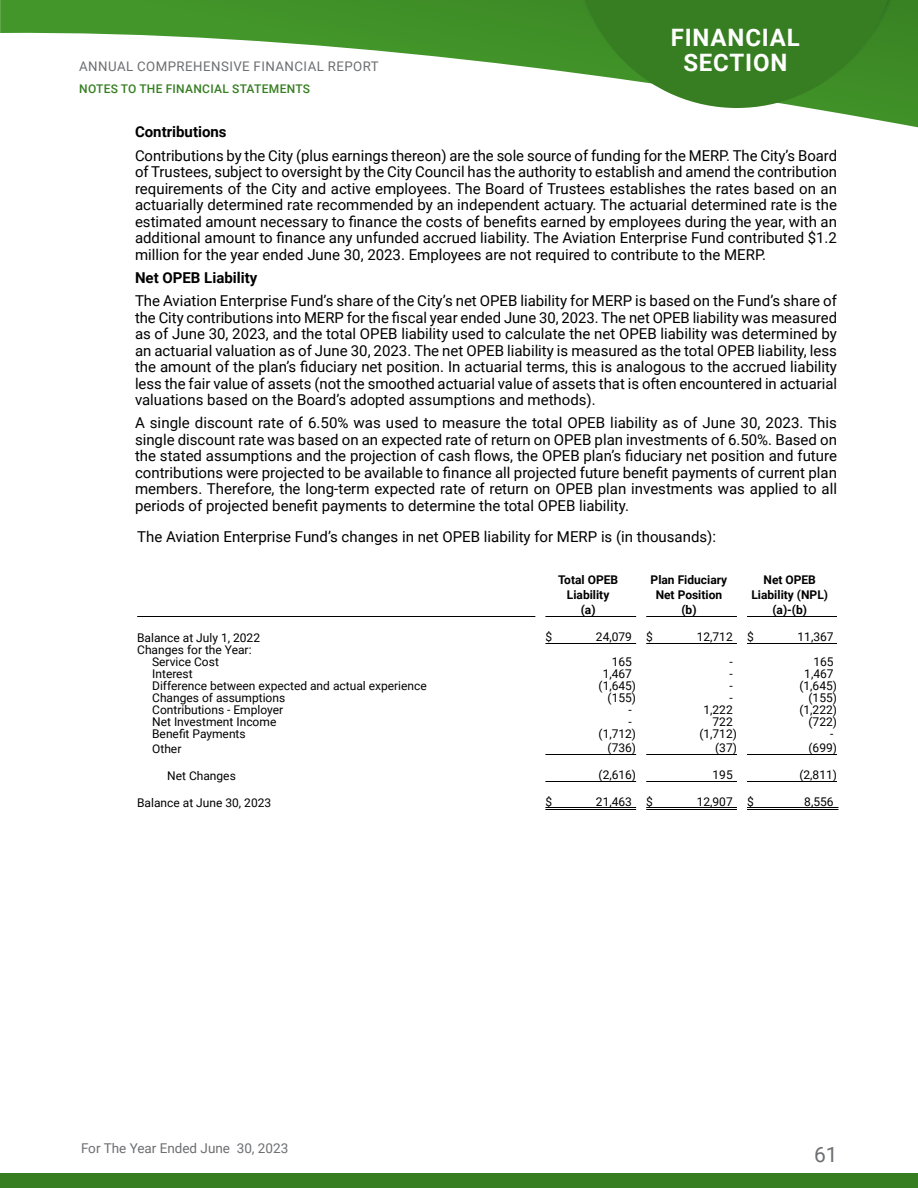
<style>
.page{position:relative;width:918px;height:1188px;background:#fff}
.page>*{position:absolute;margin:0;border:0;box-sizing:border-box;transform-origin:0 0}
.t1{font:700 24px/25.5px "Roboto";letter-spacing:.035em;color:#fff;text-align:center}
.t2{font:21px "Roboto";color:#6d6e71}
.t3{font:15px/16.5px "Roboto";color:#000;text-align:justify}
.t4{font:700 15px "Roboto";color:#000}
.t5{font:13.5px "Roboto";color:#6d6e71}
.t6{font:13.2px "Roboto";letter-spacing:.035em;color:#6d6e71}
.Table_Numbers_Right{font:12px "Roboto";color:#000}
.Table_Text_Indent_1{font:12px "Roboto";color:#000}
.Table_Numbers_Center{font:700 12px/15px "Roboto";color:#000;text-align:center}
.Table_Text{font:12px "Roboto";color:#000}
.t7{font:500 12px "Roboto";letter-spacing:.025em;color:#377e22}
.Table_Text_Indent_2{font:12px "Roboto";color:#000}
</style>
<div class="page">
<svg style="left:0;top:0;width:918px;height:128px"></svg>
<div style="left:0;top:1173px;width:918px;height:15px;background:#377e22"></div>
<div style="left:572px;top:0;width:330px;height:106px;background:#091e36;opacity:.75"></div>
<svg style="left:577px;top:0;width:319px;height:108px;background:#4a8c36"></svg>
<hr style="left:137px;top:616px;width:398px;height:1px;background:#000">
<hr style="left:545px;top:616px;width:91px;height:1px;background:#000">
<hr style="left:646px;top:616px;width:91px;height:1px;background:#000">
<hr style="left:747px;top:616px;width:90px;height:1px;background:#000">
<hr style="left:545px;top:643px;width:91px;height:1px;background:#000">
<hr style="left:646px;top:643px;width:91px;height:1px;background:#000">
<hr style="left:747px;top:643px;width:90px;height:1px;background:#000">
<hr style="left:545px;top:754px;width:91px;height:1px;background:#000">
<hr style="left:646px;top:754px;width:91px;height:1px;background:#000">
<hr style="left:747px;top:754px;width:90px;height:1px;background:#000">
<hr style="left:545px;top:781px;width:91px;height:1px;background:#000">
<hr style="left:646px;top:781px;width:91px;height:1px;background:#000">
<hr style="left:747px;top:781px;width:90px;height:1px;background:#000">
<hr style="left:545px;top:807px;width:91px;height:1px;background:#000">
<hr style="left:545px;top:809px;width:91px;height:1px;background:#000">
<hr style="left:646px;top:807px;width:91px;height:1px;background:#000">
<hr style="left:646px;top:809px;width:91px;height:1px;background:#000">
<hr style="left:747px;top:807px;width:91px;height:1px;background:#000">
<hr style="left:747px;top:809px;width:91px;height:1px;background:#000">
<p class="t6" style="left:79px;top:57px;width:301px">ANNUAL COMPREHENSIVE FINANCIAL REPORT</p>
<h1 class="t1" style="left:671px;top:24px;width:131px">FINANCIAL<br>SECTION</h1>
<p class="t7" style="left:79px;top:80px;width:232px">NOTES TO THE FINANCIAL STATEMENTS</p>
<p class="t4" style="left:135px;top:121px;width:93px">Contributions</p>
<p class="t3" style="left:135px;top:146px;width:704px">Contributions by the City (plus earnings thereon) are the sole source of funding for the MERP. The City’s Board of Trustees, subject to oversight by the City Council has the authority to establish and amend the contribution requirements of the City and active employees. The Board of Trustees establishes the rates based on an actuarially determined rate recommended by an independent actuary. The actuarial determined rate is the estimated amount necessary to finance the costs of benefits earned by employees during the year, with an additional amount to finance any unfunded accrued liability. The Aviation Enterprise Fund contributed $1.2 million for the year ended June 30, 2023. Employees are not required to contribute to the MERP.</p>
<p class="t4" style="left:135px;top:267px;width:124px">Net OPEB Liability</p>
<p class="t3" style="left:135px;top:292px;width:704px">The Aviation Enterprise Fund’s share of the City’s net OPEB liability for MERP is based on the Fund’s share of the City contributions into MERP for the fiscal year ended June 30, 2023. The net OPEB liability was measured as of June 30, 2023, and the total OPEB liability used to calculate the net OPEB liability was determined by an actuarial valuation as of June 30, 2023. The net OPEB liability is measured as the total OPEB liability, less the amount of the plan’s fiduciary net position. In actuarial terms, this is analogous to the accrued liability less the fair value of assets (not the smoothed actuarial value of assets that is often encountered in actuarial valuations based on the Board’s adopted assumptions and methods).</p>
<p class="t3" style="left:135px;top:414px;width:704px">A single discount rate of 6.50% was used to measure the total OPEB liability as of June 30, 2023. This single discount rate was based on an expected rate of return on OPEB plan investments of 6.50%. Based on the stated assumptions and the projection of cash flows, the OPEB plan’s fiduciary net position and future contributions were projected to be available to finance all projected future benefit payments of current plan members. Therefore, the long-term expected rate of return on OPEB plan investments was applied to all periods of projected benefit payments to determine the total OPEB liability.</p>
<p class="t3" style="left:137px;top:528px;width:580px">The Aviation Enterprise Fund’s changes in net OPEB liability for MERP is (in thousands):</p>
<p class="Table_Numbers_Center" style="left:558px;top:571px;width:62px">Total OPEB<br>Liability (a)</p>
<p class="Table_Numbers_Center" style="left:651px;top:571px;width:78px">Plan Fiduciary<br>Net Position (b)</p>
<p class="Table_Numbers_Center" style="left:751px;top:571px;width:78px">Net OPEB<br>Liability (NPL) (a)-(b)</p>
<p class="Table_Text" style="left:137px;top:629px;width:124px">Balance at July 1, 2022</p>
<p class="Table_Numbers_Right" style="left:545px;top:628px;width:8px">$</p>
<p class="Table_Numbers_Right" style="left:596px;top:628px;width:38px">24,079</p>
<p class="Table_Numbers_Right" style="left:646px;top:628px;width:8px">$</p>
<p class="Table_Numbers_Right" style="left:697px;top:628px;width:38px">12,712</p>
<p class="Table_Numbers_Right" style="left:747px;top:628px;width:8px">$</p>
<p class="Table_Numbers_Right" style="left:798px;top:628px;width:38px">11,367</p>
<p class="Table_Text" style="left:137px;top:641px;width:116px">Changes for the Year:</p>
<p class="Table_Text_Indent_1" style="left:152px;top:653px;width:68px">Service Cost</p>
<p class="Table_Numbers_Right" style="left:612px;top:653px;width:22px">165</p>
<p class="Table_Numbers_Right" style="left:729px;top:653px;width:5px">-</p>
<p class="Table_Numbers_Right" style="left:813px;top:653px;width:22px">165</p>
<p class="Table_Text_Indent_1" style="left:152px;top:665px;width:42px">Interest</p>
<p class="Table_Numbers_Right" style="left:603px;top:665px;width:31px">1,467</p>
<p class="Table_Numbers_Right" style="left:729px;top:665px;width:5px">-</p>
<p class="Table_Numbers_Right" style="left:804px;top:665px;width:31px">1,467</p>
<p class="Table_Text_Indent_1" style="left:152px;top:677px;width:276px">Difference between expected and actual experience</p>
<p class="Table_Numbers_Right" style="left:599px;top:677px;width:39px">(1,645)</p>
<p class="Table_Numbers_Right" style="left:729px;top:677px;width:5px">-</p>
<p class="Table_Numbers_Right" style="left:799px;top:677px;width:39px">(1,645)</p>
<p class="Table_Text_Indent_1" style="left:152px;top:689px;width:135px">Changes of assumptions</p>
<p class="Table_Numbers_Right" style="left:608px;top:689px;width:30px">(155)</p>
<p class="Table_Numbers_Right" style="left:729px;top:689px;width:5px">-</p>
<p class="Table_Numbers_Right" style="left:809px;top:689px;width:30px">(155)</p>
<p class="Table_Text_Indent_1" style="left:152px;top:701px;width:133px">Contributions - Employer</p>
<p class="Table_Numbers_Right" style="left:629px;top:701px;width:5px">-</p>
<p class="Table_Numbers_Right" style="left:703px;top:701px;width:31px">1,222</p>
<p class="Table_Numbers_Right" style="left:799px;top:701px;width:39px">(1,222)</p>
<p class="Table_Text_Indent_1" style="left:152px;top:713px;width:126px">Net Investment Income</p>
<p class="Table_Numbers_Right" style="left:629px;top:713px;width:5px">-</p>
<p class="Table_Numbers_Right" style="left:713px;top:713px;width:22px">722</p>
<p class="Table_Numbers_Right" style="left:809px;top:713px;width:30px">(722)</p>
<p class="Table_Text_Indent_1" style="left:152px;top:725px;width:95px">Benefit Payments</p>
<p class="Table_Numbers_Right" style="left:599px;top:725px;width:39px">(1,712)</p>
<p class="Table_Numbers_Right" style="left:699px;top:725px;width:39px">(1,712)</p>
<p class="Table_Numbers_Right" style="left:830px;top:725px;width:5px">-</p>
<p class="Table_Text_Indent_1" style="left:152px;top:740px;width:31px">Other</p>
<p class="Table_Numbers_Right" style="left:608px;top:739px;width:30px">(736)</p>
<p class="Table_Numbers_Right" style="left:715px;top:739px;width:23px">(37)</p>
<p class="Table_Numbers_Right" style="left:809px;top:739px;width:30px">(699)</p>
<p class="Table_Text_Indent_2" style="left:167px;top:767px;width:70px">Net Changes</p>
<p class="Table_Numbers_Right" style="left:599px;top:766px;width:39px">(2,616)</p>
<p class="Table_Numbers_Right" style="left:713px;top:766px;width:22px">195</p>
<p class="Table_Numbers_Right" style="left:799px;top:766px;width:39px">(2,811)</p>
<p class="Table_Text" style="left:137px;top:794px;width:136px">Balance at June 30, 2023</p>
<p class="Table_Numbers_Right" style="left:545px;top:793px;width:8px">$</p>
<p class="Table_Numbers_Right" style="left:596px;top:793px;width:38px">21,463</p>
<p class="Table_Numbers_Right" style="left:646px;top:793px;width:8px">$</p>
<p class="Table_Numbers_Right" style="left:697px;top:793px;width:38px">12,907</p>
<p class="Table_Numbers_Right" style="left:747px;top:793px;width:8px">$</p>
<p class="Table_Numbers_Right" style="left:804px;top:793px;width:31px">8,556</p>
<p class="t5" style="left:81px;top:1139px;width:209px">For The Year Ended June 30, 2023</p>
<h2 class="t2" style="left:814px;top:1139px;width:25px">61</h2>
</div>
